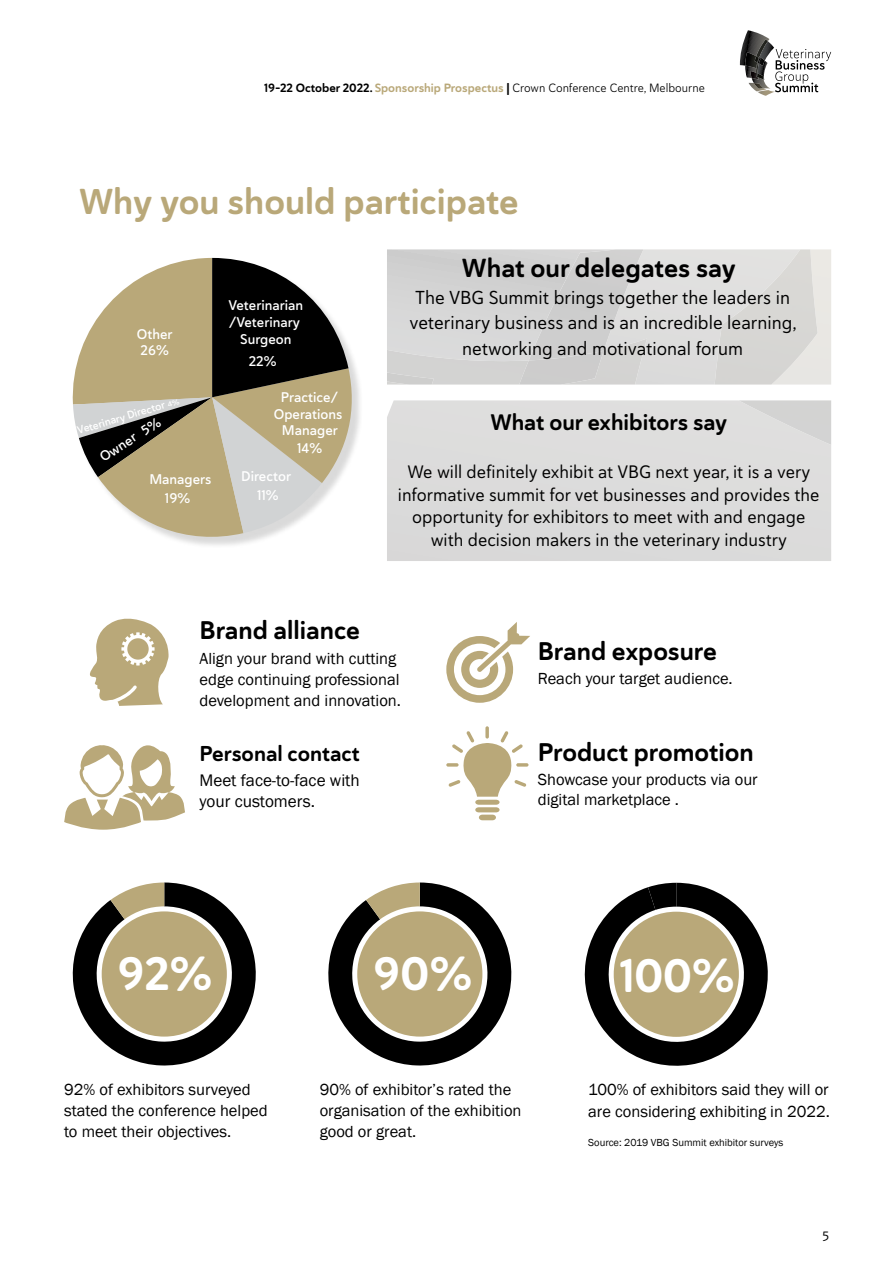
<style>
.page{position:relative;width:893px;height:1263px;background:#fff}
.page>*{position:absolute;margin:0;border:0;box-sizing:border-box;transform-origin:0 0}
.t1{font:46.8px "Haboro Soft Nor Bol";letter-spacing:-.01em;color:#fff}
.t2{font:36px "Haboro Soft Nor Bol";color:#b9a879}
.t3{font:26.1px "Haboro Soft Nor Bol";color:#000}
.t4{font:25.5px "Haboro Soft Nor Bol";color:#000}
.t5{font:22.5px "Haboro Soft Nor Bol";color:#000}
.t6{font:21.45px "Haboro Soft Nor Bol";color:#000}
.t7{font:18.75px/25.5px "Haboro Soft Nor Reg";color:#000;text-align:center}
.t8{font:18px/22.5px "Haboro Soft Nor Reg";color:#000;text-align:center}
.t9{font:17.25px/20.7px "Franklin Gothic";color:#000}
.t10{font:16.5px/21px "Franklin Gothic";color:#000}
.t11{font:13.95px/16.8px "Haboro Soft Nor Dem";color:#fff}
.t12{font:13.5px "Haboro Soft Nor Reg";color:#000}
.t13{font:12px "Haboro Soft Nor Boo";color:#000}
.t14{font:10.95px "Haboro Soft Nor Dem";color:#fff}
.t15{font:10.5px "Franklin Gothic";color:#000}
.s1{font-family:"Haboro Soft Nor Bol"}
.s2{font-family:"Haboro Soft Nor Bol";color:#b9a879}
</style>
<div class="page">
<svg style="left:740px;top:30px;width:91px;height:66px"></svg>
<svg style="left:90px;top:619px;width:79px;height:87px"></svg>
<div style="left:127px;top:638px;width:22px;height:22px;background:#b9a879;border-radius:50%"></div>
<svg style="left:446px;top:622px;width:84px;height:81px"></svg>
<svg style="left:485px;top:726px;width:4px;height:12px"></svg>
<svg style="left:448px;top:731px;width:78px;height:89px"></svg>
<svg style="left:387px;top:249px;width:444px;height:136px;background:#d6d6d5"></svg>
<img style="left:715px;top:249px;width:103px;height:136px">
<div style="left:387px;top:400px;width:444px;height:161px;background:#dcdcdc"></div>
<img style="left:739px;top:400px;width:92px;height:45px">
<div style="left:75px;top:259px;width:289px;height:289px;background:#000;opacity:.15"></div>
<svg style="left:73px;top:882px;width:183px;height:184px"></svg>
<svg style="left:328px;top:882px;width:184px;height:184px"></svg>
<svg style="left:584px;top:883px;width:184px;height:183px"></svg>
<div style="left:614px;top:912px;width:125px;height:125px;background:#b9a879;border-radius:50%"></div>
<svg style="left:64px;top:745px;width:121px;height:85px"></svg>
<svg style="left:73px;top:258px;width:279px;height:279px"></svg>
<p class="t13" style="left:264px;top:80px;width:442px"><span class="s1">19-22 October 2022.</span> <span class="s2">Sponsorship Prospectus</span> <span class="s1">|</span> Crown Conference Centre, Melbourne</p>
<h2 class="t2" style="left:79px;top:178px;width:441px">Why you should participate</h2>
<p class="t11" style="left:229px;top:297px;width:76px">Veterinarian /Veterinary</p>
<p class="t11" style="left:137px;top:326px;width:37px">Other</p>
<p class="t11" style="left:240px;top:331px;width:53px">Surgeon</p>
<p class="t11" style="left:141px;top:341px;width:30px">26%</p>
<p class="t11" style="left:249px;top:353px;width:29px">22%</p>
<p class="t14" style="left:76px;top:424px;width:93px;rotate:-17deg">Veterinary Director</p>
<p class="t11" style="left:96px;top:452px;width:43px;rotate:-34deg">Owner</p>
<p class="t11" style="left:274px;top:388px;width:70px;text-align:center">Practice/<br>Operations<br>Manager</p>
<p class="t11" style="left:297px;top:439px;width:27px">14%</p>
<p class="t11" style="left:149px;top:471px;width:64px">Managers</p>
<p class="t11" style="left:241px;top:468px;width:51px">Director</p>
<p class="t11" style="left:165px;top:489px;width:27px">19%</p>
<p class="t11" style="left:257px;top:487px;width:23px">11%</p>
<h3 class="t3" style="left:462px;top:251px;width:275px">What our delegates say</h3>
<p class="t7" style="left:409px;top:284px;width:389px">The VBG Summit brings together the leaders in veterinary business and is an incredible learning, networking and motivational forum</p>
<h3 class="t5" style="left:490px;top:408px;width:238px">What our exhibitors say</h3>
<p class="t8" style="left:398px;top:461px;width:423px">We will definitely exhibit at VBG next year, it is a very informative summit for vet businesses and provides the opportunity for exhibitors to meet with and engage with decision makers in the veterinary industry</p>
<h3 class="t4" style="left:200px;top:613px;width:162px">Brand alliance</h3>
<p class="t10" style="left:200px;top:648px;width:203px">Align your brand with cutting edge continuing professional development and innovation.</p>
<h3 class="t6" style="left:200px;top:740px;width:162px">Personal contact</h3>
<p class="t9" style="left:200px;top:770px;width:162px">Meet face-to-face with your customers.</p>
<h3 class="t4" style="left:538px;top:634px;width:181px">Brand exposure</h3>
<p class="t10" style="left:538px;top:668px;width:196px">Reach your target audience.</p>
<h3 class="t4" style="left:538px;top:735px;width:217px">Product promotion</h3>
<p class="t10" style="left:538px;top:770px;width:221px;line-height:19.8px">Showcase your products via our digital marketplace .</p>
<h1 class="t1" style="left:118px;top:944px;width:96px">92%</h1>
<h1 class="t1" style="left:373px;top:943px;width:101px">90%</h1>
<h1 class="t1" style="left:620px;top:945px;width:117px">100%</h1>
<p class="t10" style="left:64px;top:1080px;width:205px">92% of exhibitors surveyed stated the conference helped to meet their objectives.</p>
<p class="t10" style="left:320px;top:1080px;width:203px">90% of exhibitor’s rated the organisation of the exhibition good or great.</p>
<p class="t10" style="left:588px;top:1080px;width:243px">100% of exhibitors said they will or are considering exhibiting in 2022.</p>
<p class="t15" style="left:588px;top:1136px;width:197px">Source: 2019 VBG Summit exhibitor surveys</p>
<p class="t12" style="left:822px;top:1227px;width:8px">5</p>
</div>
